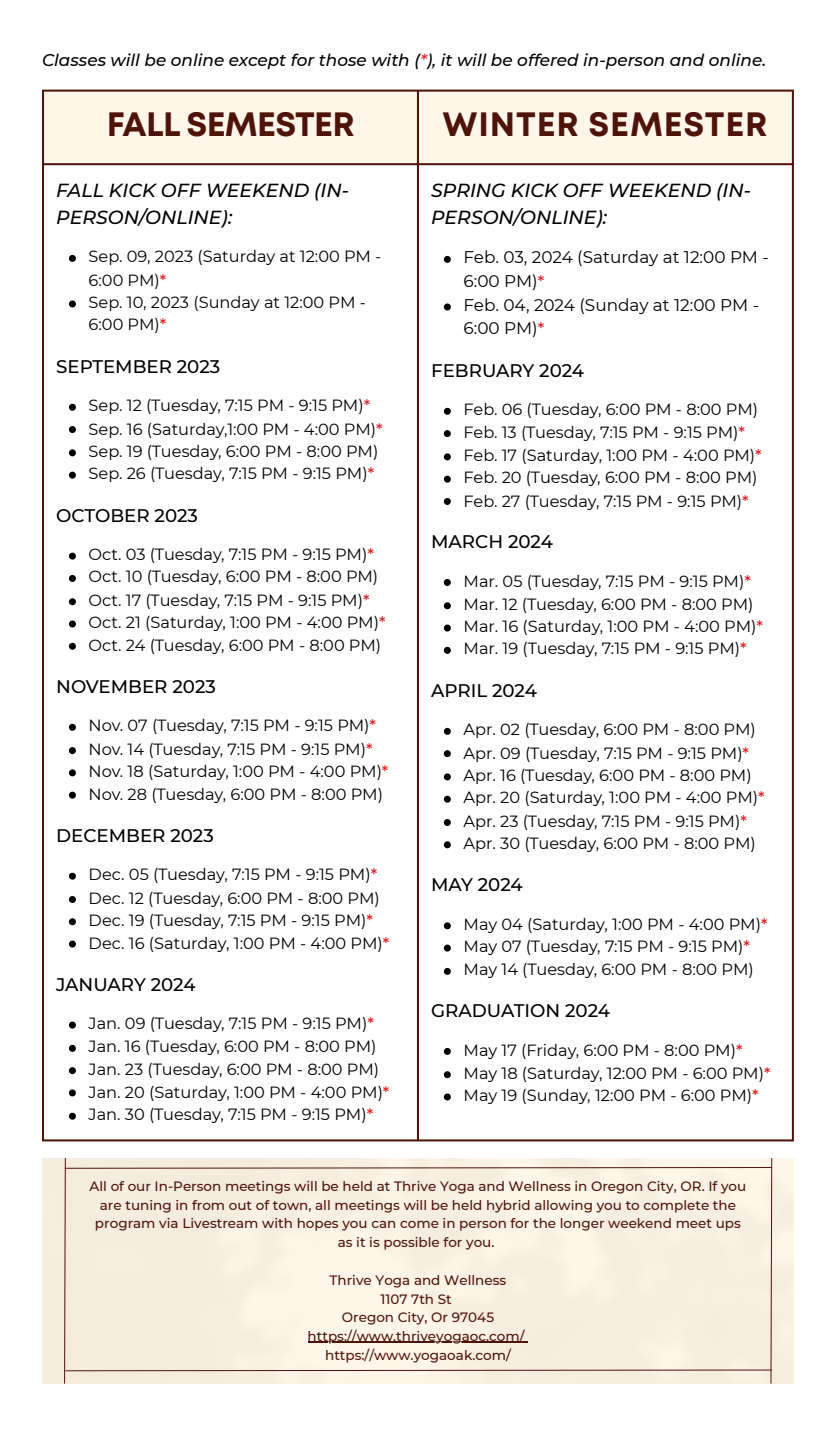
<style>
.page{position:relative;width:836px;height:1431px;background:#fff}
.page>*{position:absolute;margin:0;border:0;box-sizing:border-box;transform-origin:0 0}
.t1{font:700 33.75px "Mont";letter-spacing:.02em;color:#4e140a}
.t2{font:700 33.75px "Mont";letter-spacing:-.02em;color:#4e140a}
.t3{font:italic 500 18.9px/27.3px "Montserrat";color:#000}
.t4{font:500 18.3px "Montserrat";color:#000}
.t5{font:italic 500 16.8px "Montserrat";color:#000}
.t6{font:16.8px/23.2px "Montserrat";color:#000}
.t7{font:16.2px/23.2px "Montserrat";color:#000}
.t8{font:500 13.5px/18.8px "Montserrat";color:#4e140a;text-align:center}
.s1{color:#e21c21}
.s2{font-weight:500;color:#e21c21}
.s3{font-weight:500;font-size:16.2px;color:#e21c21}
</style>
<div class="page">
<div style="left:44px;top:92px;width:747px;height:71px;background:#fff6ea"></div>
<svg style="left:69px;top:255px;width:7px;height:7px"></svg>
<svg style="left:69px;top:300px;width:7px;height:7px"></svg>
<svg style="left:69px;top:404px;width:7px;height:7px"></svg>
<svg style="left:69px;top:426px;width:7px;height:7px"></svg>
<svg style="left:69px;top:449px;width:7px;height:7px"></svg>
<svg style="left:69px;top:472px;width:7px;height:7px"></svg>
<svg style="left:69px;top:553px;width:7px;height:7px"></svg>
<svg style="left:69px;top:575px;width:7px;height:7px"></svg>
<svg style="left:69px;top:598px;width:7px;height:7px"></svg>
<svg style="left:69px;top:621px;width:7px;height:6px"></svg>
<svg style="left:69px;top:643px;width:7px;height:7px"></svg>
<svg style="left:69px;top:724px;width:7px;height:7px"></svg>
<svg style="left:69px;top:747px;width:7px;height:7px"></svg>
<svg style="left:69px;top:769px;width:7px;height:7px"></svg>
<svg style="left:69px;top:792px;width:7px;height:7px"></svg>
<svg style="left:69px;top:873px;width:7px;height:7px"></svg>
<svg style="left:69px;top:896px;width:7px;height:7px"></svg>
<svg style="left:69px;top:918px;width:7px;height:7px"></svg>
<svg style="left:69px;top:941px;width:7px;height:7px"></svg>
<svg style="left:69px;top:1022px;width:7px;height:7px"></svg>
<svg style="left:69px;top:1045px;width:7px;height:7px"></svg>
<svg style="left:69px;top:1067px;width:7px;height:7px"></svg>
<svg style="left:69px;top:1089px;width:7px;height:7px"></svg>
<svg style="left:69px;top:1113px;width:7px;height:7px"></svg>
<svg style="left:444px;top:256px;width:7px;height:7px"></svg>
<svg style="left:444px;top:304px;width:7px;height:6px"></svg>
<svg style="left:444px;top:408px;width:7px;height:7px"></svg>
<svg style="left:444px;top:430px;width:7px;height:7px"></svg>
<svg style="left:444px;top:453px;width:7px;height:7px"></svg>
<svg style="left:444px;top:476px;width:7px;height:7px"></svg>
<svg style="left:444px;top:498px;width:7px;height:7px"></svg>
<svg style="left:444px;top:579px;width:7px;height:7px"></svg>
<svg style="left:444px;top:602px;width:7px;height:7px"></svg>
<svg style="left:444px;top:625px;width:7px;height:7px"></svg>
<svg style="left:444px;top:647px;width:7px;height:7px"></svg>
<svg style="left:444px;top:728px;width:7px;height:7px"></svg>
<svg style="left:444px;top:750px;width:7px;height:7px"></svg>
<svg style="left:444px;top:773px;width:7px;height:7px"></svg>
<svg style="left:444px;top:796px;width:7px;height:7px"></svg>
<svg style="left:444px;top:819px;width:7px;height:7px"></svg>
<svg style="left:444px;top:841px;width:7px;height:7px"></svg>
<svg style="left:444px;top:922px;width:7px;height:7px"></svg>
<svg style="left:444px;top:945px;width:7px;height:7px"></svg>
<svg style="left:444px;top:968px;width:7px;height:7px"></svg>
<svg style="left:444px;top:1048px;width:7px;height:7px"></svg>
<svg style="left:444px;top:1071px;width:7px;height:7px"></svg>
<svg style="left:444px;top:1094px;width:7px;height:6px"></svg>
<hr style="left:42px;top:92px;width:2px;height:1047px;background:#4e140a">
<hr style="left:417px;top:92px;width:2px;height:1047px;background:#4e140a">
<hr style="left:791px;top:92px;width:2px;height:1047px;background:#4e140a">
<hr style="left:42px;top:90px;width:751px;height:2px;background:#4e140a">
<hr style="left:42px;top:163px;width:751px;height:2px;background:#4e140a">
<hr style="left:42px;top:1139px;width:751px;height:2px;background:#4e140a">
<img style="left:42px;top:1158px;width:751px;height:226px">
<div style="left:64px;top:1158px;width:708px;height:226px;background:#f7eee2"></div>
<p class="t5" style="left:42px;top:50px;width:725px">Classes will be online except for those with (<span class="s1">*</span>), it will be offered in-person and online.</p>
<p class="t2" style="left:107px;top:112px;width:249px">FALL SEMESTER</p>
<p class="t1" style="left:442px;top:112px;width:326px">WINTER SEMESTER</p>
<p class="t3" style="left:56px;top:176px;width:294px">FALL KICK OFF WEEKEND (IN-<br>PERSON/ONLINE):</p>
<p class="t7" style="left:89px;top:245px;width:294px">Sep. 09, 2023 (Saturday at 12:00 PM -<br>6:00 PM)<span class="s2">*</span></p>
<p class="t7" style="left:89px;top:291px;width:279px;line-height:22.4px">Sep. 10, 2023 (Sunday at 12:00 PM -<br>6:00 PM)<span class="s2">*</span></p>
<p class="t4" style="left:56px;top:355px;width:166px">SEPTEMBER 2023</p>
<p class="t7" style="left:89px;top:394px;width:283px">Sep. 12 (Tuesday, 7:15 PM - 9:15 PM)<span class="s2">*</span></p>
<p class="t7" style="left:89px;top:417px;width:295px">Sep. 16 (Saturday,1:00 PM - 4:00 PM)<span class="s2">*</span></p>
<p class="t7" style="left:89px;top:439px;width:291px">Sep. 19 (Tuesday, 6:00 PM - 8:00 PM)</p>
<p class="t7" style="left:89px;top:462px;width:287px">Sep. 26 (Tuesday, 7:15 PM - 9:15 PM)<span class="s2">*</span></p>
<p class="t4" style="left:56px;top:504px;width:143px">OCTOBER 2023</p>
<p class="t7" style="left:89px;top:543px;width:287px">Oct. 03 (Tuesday, 7:15 PM - 9:15 PM)<span class="s2">*</span></p>
<p class="t7" style="left:89px;top:565px;width:291px">Oct. 10 (Tuesday, 6:00 PM - 8:00 PM)</p>
<p class="t7" style="left:89px;top:588px;width:282px">Oct. 17 (Tuesday, 7:15 PM - 9:15 PM)<span class="s2">*</span></p>
<p class="t7" style="left:89px;top:611px;width:298px">Oct. 21 (Saturday, 1:00 PM - 4:00 PM)<span class="s2">*</span></p>
<p class="t7" style="left:89px;top:634px;width:294px">Oct. 24 (Tuesday, 6:00 PM - 8:00 PM)</p>
<p class="t4" style="left:56px;top:675px;width:161px">NOVEMBER 2023</p>
<p class="t7" style="left:89px;top:714px;width:289px">Nov. 07 (Tuesday, 7:15 PM - 9:15 PM)<span class="s2">*</span></p>
<p class="t7" style="left:89px;top:737px;width:285px">Nov. 14 (Tuesday, 7:15 PM - 9:15 PM)<span class="s2">*</span></p>
<p class="t7" style="left:89px;top:760px;width:301px">Nov. 18 (Saturday, 1:00 PM - 4:00 PM)<span class="s2">*</span></p>
<p class="t7" style="left:89px;top:783px;width:296px">Nov. 28 (Tuesday, 6:00 PM - 8:00 PM)</p>
<p class="t4" style="left:56px;top:824px;width:159px">DECEMBER 2023</p>
<p class="t7" style="left:89px;top:863px;width:290px">Dec. 05 (Tuesday, 7:15 PM - 9:15 PM)<span class="s2">*</span></p>
<p class="t7" style="left:89px;top:886px;width:293px">Dec. 12 (Tuesday, 6:00 PM - 8:00 PM)</p>
<p class="t7" style="left:89px;top:908px;width:286px">Dec. 19 (Tuesday, 7:15 PM - 9:15 PM)<span class="s2">*</span></p>
<p class="t7" style="left:89px;top:932px;width:302px">Dec. 16 (Saturday, 1:00 PM - 4:00 PM)<span class="s2">*</span></p>
<p class="t4" style="left:56px;top:973px;width:141px">JANUARY 2024</p>
<p class="t7" style="left:89px;top:1012px;width:287px">Jan. 09 (Tuesday, 7:15 PM - 9:15 PM)<span class="s2">*</span></p>
<p class="t7" style="left:89px;top:1035px;width:289px">Jan. 16 (Tuesday, 6:00 PM - 8:00 PM)</p>
<p class="t7" style="left:89px;top:1057px;width:292px">Jan. 23 (Tuesday, 6:00 PM - 8:00 PM)</p>
<p class="t7" style="left:89px;top:1081px;width:302px">Jan. 20 (Saturday, 1:00 PM - 4:00 PM)<span class="s2">*</span></p>
<p class="t7" style="left:89px;top:1103px;width:286px">Jan. 30 (Tuesday, 7:15 PM - 9:15 PM)<span class="s2">*</span></p>
<p class="t3" style="left:431px;top:176px;width:321px">SPRING KICK OFF WEEKEND (IN-<br>PERSON/ONLINE):</p>
<p class="t6" style="left:463px;top:246px;width:307px">Feb. 03, 2024 (Saturday at 12:00 PM -<br>6:00 PM)<span class="s3">*</span></p>
<p class="t6" style="left:463px;top:293px;width:297px">Feb. 04, 2024 (Sunday at 12:00 PM -<br>6:00 PM)<span class="s3">*</span></p>
<p class="t4" style="left:431px;top:359px;width:154px">FEBRUARY 2024</p>
<p class="t7" style="left:463px;top:398px;width:296px">Feb. 06 (Tuesday, 6:00 PM - 8:00 PM)</p>
<p class="t7" style="left:463px;top:420px;width:283px">Feb. 13 (Tuesday, 7:15 PM - 9:15 PM)<span class="s2">*</span></p>
<p class="t7" style="left:463px;top:444px;width:300px">Feb. 17 (Saturday, 1:00 PM - 4:00 PM)<span class="s2">*</span></p>
<p class="t7" style="left:463px;top:466px;width:295px">Feb. 20 (Tuesday, 6:00 PM - 8:00 PM)</p>
<p class="t7" style="left:463px;top:489px;width:287px">Feb. 27 (Tuesday, 7:15 PM - 9:15 PM)<span class="s2">*</span></p>
<p class="t4" style="left:431px;top:530px;width:123px">MARCH 2024</p>
<p class="t7" style="left:463px;top:569px;width:289px">Mar. 05 (Tuesday, 7:15 PM - 9:15 PM)<span class="s2">*</span></p>
<p class="t7" style="left:463px;top:592px;width:291px">Mar. 12 (Tuesday, 6:00 PM - 8:00 PM)</p>
<p class="t7" style="left:463px;top:615px;width:301px">Mar. 16 (Saturday, 1:00 PM - 4:00 PM)<span class="s2">*</span></p>
<p class="t7" style="left:463px;top:637px;width:284px">Mar. 19 (Tuesday, 7:15 PM - 9:15 PM)<span class="s2">*</span></p>
<p class="t4" style="left:431px;top:679px;width:107px">APRIL 2024</p>
<p class="t7" style="left:463px;top:718px;width:294px">Apr. 02 (Tuesday, 6:00 PM - 8:00 PM)</p>
<p class="t7" style="left:463px;top:741px;width:287px">Apr. 09 (Tuesday, 7:15 PM - 9:15 PM)<span class="s2">*</span></p>
<p class="t7" style="left:463px;top:764px;width:290px">Apr. 16 (Tuesday, 6:00 PM - 8:00 PM)</p>
<p class="t7" style="left:463px;top:786px;width:302px">Apr. 20 (Saturday, 1:00 PM - 4:00 PM)<span class="s2">*</span></p>
<p class="t7" style="left:463px;top:809px;width:285px">Apr. 23 (Tuesday, 7:15 PM - 9:15 PM)<span class="s2">*</span></p>
<p class="t7" style="left:463px;top:831px;width:294px">Apr. 30 (Tuesday, 6:00 PM - 8:00 PM)</p>
<p class="t4" style="left:431px;top:874px;width:93px">MAY 2024</p>
<p class="t7" style="left:463px;top:912px;width:305px">May 04 (Saturday, 1:00 PM - 4:00 PM)<span class="s2">*</span></p>
<p class="t7" style="left:463px;top:935px;width:288px">May 07 (Tuesday, 7:15 PM - 9:15 PM)<span class="s2">*</span></p>
<p class="t7" style="left:463px;top:958px;width:292px">May 14 (Tuesday, 6:00 PM - 8:00 PM)</p>
<p class="t4" style="left:431px;top:999px;width:180px">GRADUATION 2024</p>
<p class="t7" style="left:463px;top:1039px;width:280px">May 17 (Friday, 6:00 PM - 8:00 PM)<span class="s2">*</span></p>
<p class="t7" style="left:463px;top:1061px;width:308px">May 18 (Saturday, 12:00 PM - 6:00 PM)<span class="s2">*</span></p>
<p class="t7" style="left:463px;top:1084px;width:296px">May 19 (Sunday, 12:00 PM - 6:00 PM)<span class="s2">*</span></p>
<p class="t8" style="left:90px;top:1177px;width:658px">All of our In-Person meetings will be held at Thrive Yoga and Wellness in Oregon City, OR. If you are tuning in from out of town, all meetings will be held hybrid allowing you to complete the program via Livestream with hopes you can come in person for the longer weekend meet ups as it is possible for you.</p>
<p class="t8" style="left:329px;top:1271px;width:178px">Thrive Yoga and Wellness</p>
<p class="t8" style="left:380px;top:1289px;width:73px">1107 7th St</p>
<p class="t8" style="left:342px;top:1308px;width:154px">Oregon City, Or 97045</p>
<p class="t8" style="left:308px;top:1327px;width:218px">https://www.thriveyogaoc.com/</p>
<p class="t8" style="left:325px;top:1346px;width:187px">https://www.yogaoak.com/</p>
</div>
